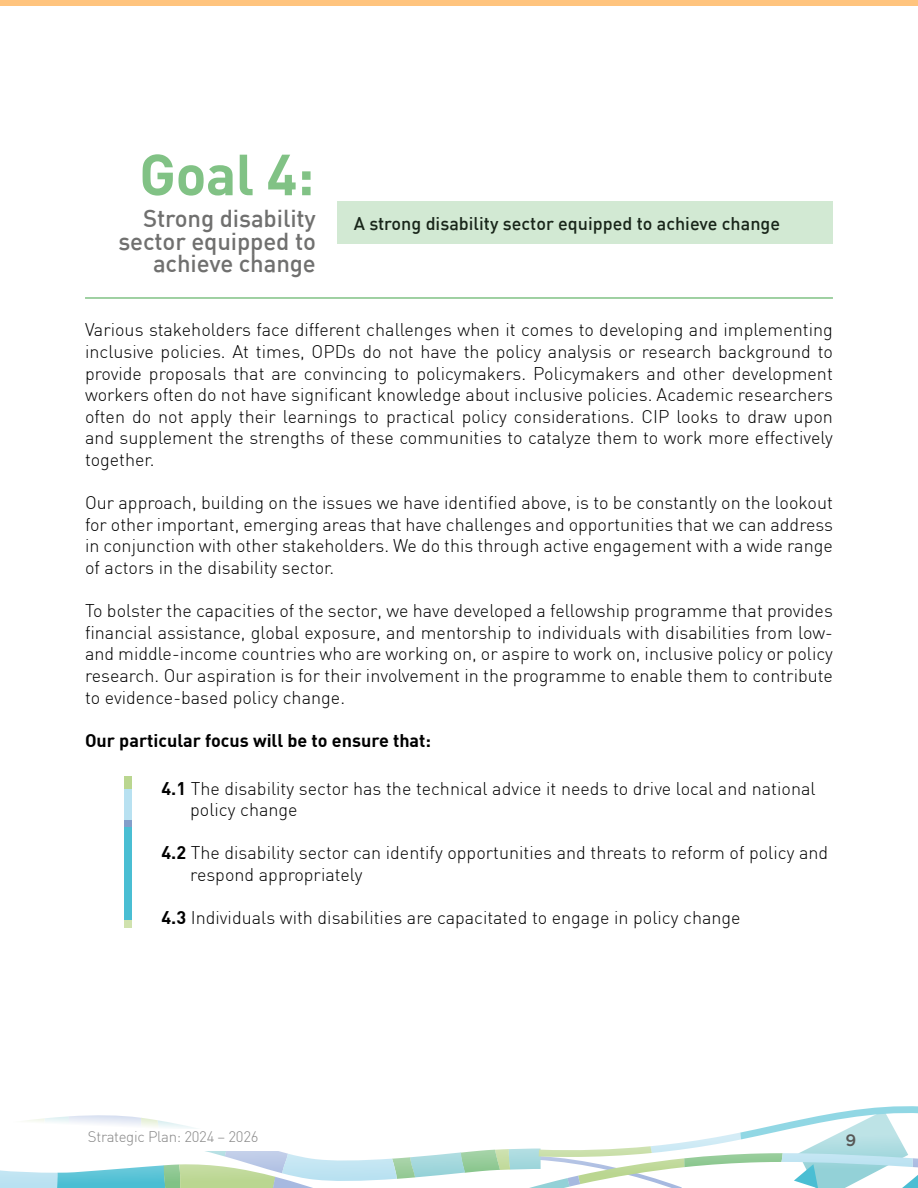
<style>
.page{position:relative;width:918px;height:1188px;background:#fff}
.page>*{position:absolute;margin:0;border:0;box-sizing:border-box;transform-origin:0 0}
.t1{font:700 57px "DIN";color:#81c285}
.t2{font:500 24px/22.5px "DIN";letter-spacing:-.005em;color:#70706f;text-align:right}
.t3{font:300 18px/21.6px "DIN";color:#000;text-align:justify}
.t4{font:500 18px "DIN";color:#000}
.t5{font:700 18px "DIN";color:#000}
.t6{font:500 16.5px "Gotham Pro";color:#575756}
.t7{font:300 15px "DIN";letter-spacing:-.02em;color:#878787}
.s1{font-weight:700}
</style>
<div class="page">
<svg style="left:0;top:1106px;width:918px;height:82px"></svg>
<hr style="left:85px;top:297px;width:748px;height:2px;background:#81c285">
<div style="left:124px;top:776px;width:8px;height:13px;background:#bad690"></div>
<div style="left:124px;top:789px;width:8px;height:32px;background:#b8e1f1"></div>
<div style="left:124px;top:821px;width:8px;height:7px;background:#839eca"></div>
<div style="left:124px;top:828px;width:8px;height:92px;background:#4abed3"></div>
<div style="left:124px;top:920px;width:8px;height:8px;background:#d0e2ae"></div>
<div style="left:0;top:0;width:918px;height:6px;background:#ffc47e"></div>
<div style="left:338px;top:201px;width:495px;height:42px;background:#d2e9d3"></div>
<h1 class="t1" style="left:139px;top:137px;width:177px">Goal 4:</h1>
<h2 class="t2" style="left:118px;top:206px;width:199px">Strong disability sector equipped to achieve change</h2>
<p class="t4" style="left:354px;top:212px;width:428px">A strong disability sector equipped to achieve change</p>
<p class="t3" style="left:85px;top:319px;width:749px">Various stakeholders face different challenges when it comes to developing and implementing inclusive policies. At times, OPDs do not have the policy analysis or research background to provide proposals that are convincing to policymakers. Policymakers and other development workers often do not have significant knowledge about inclusive policies. Academic researchers often do not apply their learnings to practical policy considerations. CIP looks to draw upon and supplement the strengths of these communities to catalyze them to work more effectively together.</p>
<p class="t3" style="left:85px;top:492px;width:749px">Our approach, building on the issues we have identified above, is to be constantly on the lookout for other important, emerging areas that have challenges and opportunities that we can address in conjunction with other stakeholders. We do this through active engagement with a wide range of actors in the disability sector.</p>
<p class="t3" style="left:85px;top:600px;width:749px">To bolster the capacities of the sector, we have developed a fellowship programme that provides financial assistance, global exposure, and mentorship to individuals with disabilities from low&shy;and middle-income countries who are working on, or aspire to work on, inclusive policy or policy research. Our aspiration is for their involvement in the programme to enable them to contribute to evidence-based policy change.</p>
<h3 class="t5" style="left:85px;top:729px;width:348px">Our particular focus will be to ensure that:</h3>
<p class="t3" style="left:190px;top:777px;width:627px;text-indent:-29px"><span class="s1">4.1</span> The disability sector has the technical advice it needs to drive local and national policy change</p>
<p class="t3" style="left:190px;top:842px;width:640px;text-indent:-29px"><span class="s1">4.2</span> The disability sector can identify opportunities and threats to reform of policy and respond appropriately</p>
<p class="t3" style="left:161px;top:907px;width:581px"><span class="s1">4.3</span> Individuals with disabilities are capacitated to engage in policy change</p>
<p class="t7" style="left:88px;top:1127px;width:172px">Strategic Plan: 2024 – 2026</p>
<p class="t6" style="left:846px;top:1130px;width:12px">9</p>
</div>
